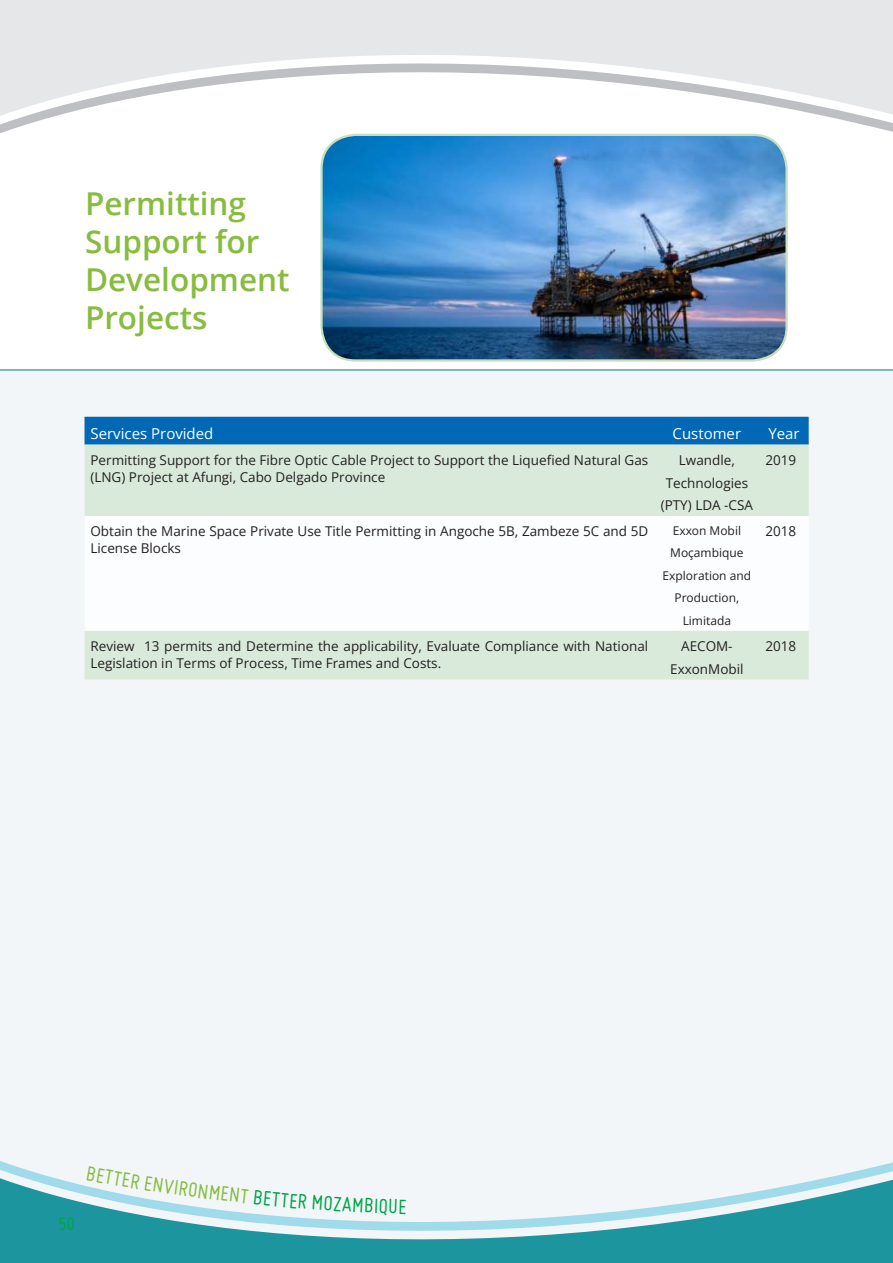
<style>
.page{position:relative;width:893px;height:1263px;background:#fff}
.page>*{position:absolute;margin:0;border:0;box-sizing:border-box;transform-origin:0 0}
.t1{font:600 31.5px/37.8px "Open Sans";color:#87bc3f}
.t2{font:22.5px "Miso";color:#87bc3f}
.t3{font:22.5px "Miso";color:#00a54c}
.t4{font:19.5px "Miso";color:#00a54c}
.t5{font:15px "Open Sans";color:#fff}
.t6{font:13.5px/16.5px "Open Sans";color:#231f20}
.t7{font:12px/22.5px "Open Sans";color:#231f20;text-align:center}
</style>
<div class="page">
<div style="left:0;top:370px;width:893px;height:893px;background:#f2f6f8"></div>
<svg style="left:0;top:121px;width:893px;height:14px"></svg>
<svg style="left:0;top:1161px;width:893px;height:12px"></svg>
<svg style="left:0;top:0;width:893px;height:121px;fill:#e6e7e9"></svg>
<svg style="left:0;top:1173px;width:893px;height:90px"></svg>
<hr style="left:0;top:369px;width:893px;height:2px;background:#57a4ae">
<img style="left:323px;top:135px;width:462px;height:224px">
<div style="left:320px;top:134px;width:468px;height:228px;border:2px solid #c3e0c1;border-radius:34px"></div>
<div style="left:85px;top:417px;width:724px;height:28px;background:#0068b4"></div>
<div style="left:85px;top:445px;width:724px;height:234px;background:#d9eada"></div>
<div style="left:85px;top:516px;width:724px;height:115px;background:#fcfdfe"></div>
<svg style="left:122px;top:1172px;width:31px;height:19px"></svg>
<svg style="left:198px;top:1183px;width:64px;height:22px"></svg>
<svg style="left:299px;top:1194px;width:64px;height:18px"></svg>
<svg style="left:400px;top:1199px;width:6px;height:15px"></svg>
<h1 class="t1" style="left:85px;top:184px;width:206px">Permitting<br>Support for<br>Development<br>Projects</h1>
<p class="t5" style="left:90px;top:423px;width:124px">Services Provided</p>
<p class="t5" style="left:673px;top:423px;width:70px">Customer</p>
<p class="t5" style="left:768px;top:423px;width:33px">Year</p>
<p class="t6" style="left:90px;top:451px;width:559px">Permitting Support for the Fibre Optic Cable Project to Support the Liquefied Natural Gas (LNG) Project at Afungi, Cabo Delgado Province</p>
<p class="t6" style="left:661px;top:448px;width:94px;line-height:22.5px;text-align:center">Lwandle,<br>Technologies (PTY) LDA -CSA</p>
<p class="t6" style="left:765px;top:452px;width:32px">2019</p>
<p class="t6" style="left:90px;top:523px;width:559px">Obtain the Marine Space Private Use Title Permitting in Angoche 5B, Zambeze 5C and 5D<br>License Blocks</p>
<p class="t7" style="left:663px;top:519px;width:90px">Exxon Mobil<br>Moçambique<br>Exploration and<br>Production,<br>Limitada</p>
<p class="t6" style="left:765px;top:523px;width:32px">2018</p>
<p class="t6" style="left:90px;top:638px;width:559px">Review 13 permits and Determine the applicability, Evaluate Compliance with National<br>Legislation in Terms of Process, Time Frames and Costs.</p>
<p class="t6" style="left:670px;top:635px;width:75px;line-height:22.5px;text-align:center">AECOM-<br>ExxonMobil</p>
<p class="t6" style="left:765px;top:638px;width:32px">2018</p>
<h3 class="t4" style="left:59px;top:1213px;width:18px">50</h3>
<h2 class="t2" style="left:89px;top:1161px;width:37px;rotate:10deg">BETT</h2>
<h2 class="t2" style="left:154px;top:1172px;width:47px;rotate:8deg">NVIRO</h2>
<h2 class="t3" style="left:264px;top:1185px;width:36px;rotate:5deg">ETTE</h2>
<h2 class="t3" style="left:365px;top:1193px;width:35px;rotate:2deg">BIQU</h2>
</div>
